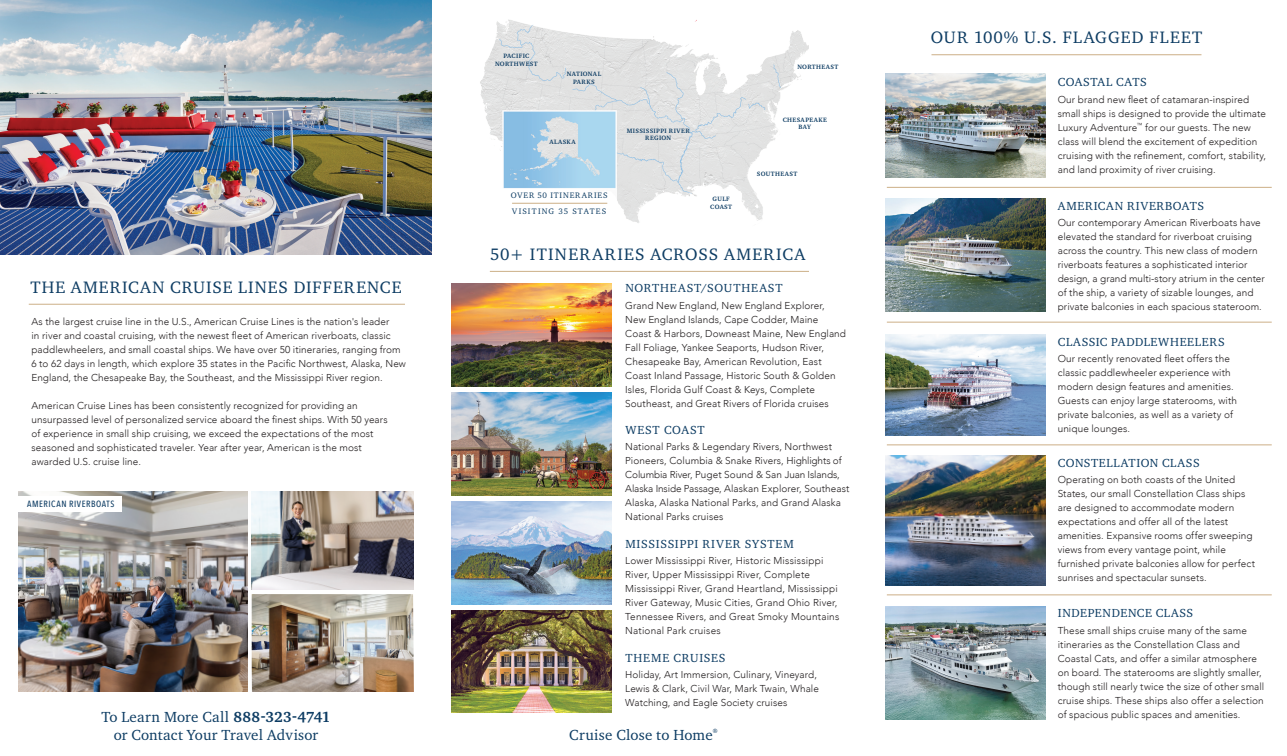
<style>
.page{position:relative;width:1287px;height:756px;background:#fff}
.page>*{position:absolute;margin:0;border:0;box-sizing:border-box;transform-origin:0 0}
.t1{font:17px "Charter ITC Pro";letter-spacing:.065em;color:#0d3c63}
.t2{font:15px/18px "Charter ITC Pro";letter-spacing:.015em;color:#0d3c63;text-align:center}
.t3{font:12px "Charter ITC Pro";letter-spacing:.06em;color:#0d3c63}
.t4{font:12px "Charter ITC Pro";letter-spacing:.04em;color:#0d3c63}
.t5{font:300 10px/14px "Avenir";letter-spacing:.01em;color:#231f20}
.t6{font:500 9px "Avenir Next Condensed";letter-spacing:.06em;color:#0d3c63}
.t7{font:8.1px/15.9px "Charter ITC Pro";letter-spacing:.12em;color:#0d3c63}
.t8{font:700 6.4px/7.7px "Charter ITC Pro";letter-spacing:.055em;color:#0d3c63;text-align:center}
.s1{font-weight:700}
</style>
<div class="page">
<img style="left:0;top:0;width:432px;height:255px">
<img style="left:451px;top:283px;width:161px;height:104px">
<img style="left:451px;top:393px;width:161px;height:103px">
<img style="left:451px;top:501px;width:161px;height:103px">
<img style="left:451px;top:610px;width:161px;height:103px">
<img style="left:252px;top:594px;width:162px;height:98px">
<img style="left:18px;top:491px;width:230px;height:201px">
<img style="left:252px;top:491px;width:162px;height:99px">
<div style="left:16px;top:496px;width:106px;height:16px;background:#fff"></div>
<hr style="left:490px;top:271px;width:319px;height:1px;background:#ccaf87">
<hr style="left:931px;top:54px;width:270px;height:1px;background:#ccaf87">
<hr style="left:29px;top:304px;width:376px;height:1px;background:#ccaf87">
<img style="left:480px;top:20px;width:329px;height:203px">
<div style="left:503px;top:189px;width:114px;height:33px;background:#fff"></div>
<hr style="left:512px;top:203px;width:95px;height:1px;background:#ccb087">
<img style="left:886px;top:73px;width:159px;height:104px">
<img style="left:886px;top:199px;width:159px;height:113px">
<img style="left:886px;top:334px;width:159px;height:102px">
<img style="left:886px;top:606px;width:159px;height:114px">
<img style="left:886px;top:455px;width:159px;height:131px">
<hr style="left:887px;top:187px;width:385px;height:1px;background:#ccaf87">
<hr style="left:887px;top:322px;width:385px;height:1px;background:#ccaf87">
<hr style="left:887px;top:445px;width:385px;height:1px;background:#ccaf87">
<hr style="left:887px;top:595px;width:385px;height:1px;background:#ccaf87">
<svg style="left:602px;top:20px;width:100px;height:8px"></svg>
<p class="t1" style="left:30px;top:276px;width:373px">THE AMERICAN CRUISE LINES DIFFERENCE</p>
<p class="t5" style="left:32px;top:315px;width:376px">As the largest cruise line in the U.S., American Cruise Lines is the nation's leader<br>in river and coastal cruising, with the newest fleet of American riverboats, classic paddlewheelers, and small coastal ships. We have over 50 itineraries, ranging from 6 to 62 days in length, which explore 35 states in the Pacific Northwest, Alaska, New England, the Chesapeake Bay, the Southeast, and the Mississippi River region.</p>
<p class="t5" style="left:32px;top:398px;width:358px">American Cruise Lines has been consistently recognized for providing an unsurpassed level of personalized service aboard the finest ships. With 50 years of experience in small ship cruising, we exceed the expectations of the most seasoned and sophisticated traveler. Year after year, American is the most awarded U.S. cruise line.</p>
<p class="t6" style="left:27px;top:499px;width:89px">AMERICAN RIVERBOATS</p>
<p class="t2" style="left:101px;top:708px;width:231px">To Learn More Call <span class="s1">888-323-4741 </span>or Contact Your Travel Advisor</p>
<p class="t8" style="left:495px;top:52px;width:44px">PACIFIC<br>NORTHWEST</p>
<p class="t8" style="left:567px;top:70px;width:36px">NATIONAL<br>PARKS</p>
<p class="t8" style="left:549px;top:138px;width:28px">ALASKA</p>
<p class="t7" style="left:511px;top:187px;width:98px">OVER 50 ITINERARIES<br>VISITING 35 STATES</p>
<p class="t8" style="left:627px;top:127px;width:64px">MISSISSIPPI RIVER<br>REGION</p>
<p class="t8" style="left:710px;top:195px;width:23px">GULF<br>COAST</p>
<p class="t8" style="left:797px;top:63px;width:42px">NORTHEAST</p>
<p class="t8" style="left:783px;top:116px;width:46px">CHESAPEAKE<br>BAY</p>
<p class="t8" style="left:757px;top:170px;width:42px">SOUTHEAST</p>
<p class="t1" style="left:490px;top:244px;width:317px">50+ ITINERARIES ACROSS AMERICA</p>
<p class="t3" style="left:625px;top:281px;width:159px">NORTHEAST/SOUTHEAST</p>
<p class="t5" style="left:625px;top:298px;width:222px">Grand New England, New England Explorer, New England Islands, Cape Codder, Maine Coast &amp; Harbors, Downeast Maine, New England Fall Foliage, Yankee Seaports, Hudson River, Chesapeake Bay, American Revolution, East Coast Inland Passage, Historic South &amp; Golden Isles, Florida Gulf Coast &amp; Keys, Complete Southeast, and Great Rivers of Florida cruises</p>
<p class="t3" style="left:625px;top:423px;width:81px">WEST COAST</p>
<p class="t5" style="left:625px;top:440px;width:226px">National Parks &amp; Legendary Rivers, Northwest Pioneers, Columbia &amp; Snake Rivers, Highlights of Columbia River, Puget Sound &amp; San Juan Islands, Alaska Inside Passage, Alaskan Explorer, Southeast Alaska, Alaska National Parks, and Grand Alaska National Parks cruises</p>
<p class="t3" style="left:625px;top:536px;width:170px">MISSISSIPPI RIVER SYSTEM</p>
<p class="t5" style="left:625px;top:554px;width:216px">Lower Mississippi River, Historic Mississippi River, Upper Mississippi River, Complete Mississippi River, Grand Heartland, Mississippi River Gateway, Music Cities, Grand Ohio River, Tennessee Rivers, and Great Smoky Mountains National Park cruises</p>
<p class="t3" style="left:625px;top:650px;width:102px">THEME CRUISES</p>
<p class="t5" style="left:625px;top:668px;width:195px">Holiday, Art Immersion, Culinary, Vineyard,<br>Lewis &amp; Clark, Civil War, Mark Twain, Whale<br>Watching, and Eagle Society cruises</p>
<p class="t2" style="left:569px;top:725px;width:150px">Cruise Close to Home<sup>®</sup></p>
<p class="t1" style="left:931px;top:27px;width:273px">OUR 100% U.S. FLAGGED FLEET</p>
<p class="t4" style="left:1058px;top:75px;width:90px">COASTAL CATS</p>
<p class="t5" style="left:1058px;top:92px;width:210px">Our brand new fleet of catamaran-inspired small ships is designed to provide the ultimate Luxury Adventure<sup>™</sup> for our guests. The new class will blend the excitement of expedition cruising with the refinement, comfort, stability, and land proximity of river cruising.</p>
<p class="t3" style="left:1058px;top:198px;width:148px">AMERICAN RIVERBOATS</p>
<p class="t5" style="left:1058px;top:215px;width:209px">Our contemporary American Riverboats have elevated the standard for riverboat cruising across the country. This new class of modern riverboats features a sophisticated interior design, a grand multi-story atrium in the center of the ship, a variety of sizable lounges, and private balconies in each spacious stateroom.</p>
<p class="t3" style="left:1058px;top:334px;width:168px">CLASSIC PADDLEWHEELERS</p>
<p class="t5" style="left:1058px;top:352px;width:181px">Our recently renovated fleet offers the classic paddlewheeler experience with modern design features and amenities.<br>Guests can enjoy large staterooms, with private balconies, as well as a variety of unique lounges.</p>
<p class="t3" style="left:1058px;top:455px;width:143px">CONSTELLATION CLASS</p>
<p class="t5" style="left:1058px;top:473px;width:199px">Operating on both coasts of the United States, our small Constellation Class ships are designed to accommodate modern expectations and offer all of the latest amenities. Expansive rooms offer sweeping views from every vantage point, while furnished private balconies allow for perfect sunrises and spectacular sunsets.</p>
<p class="t3" style="left:1058px;top:606px;width:137px">INDEPENDENCE CLASS</p>
<p class="t5" style="left:1058px;top:623px;width:208px">These small ships cruise many of the same itineraries as the Constellation Class and Coastal Cats, and offer a similar atmosphere on board. The staterooms are slightly smaller, though still nearly twice the size of other small cruise ships. These ships also offer a selection of spacious public spaces and amenities.</p>
</div>
